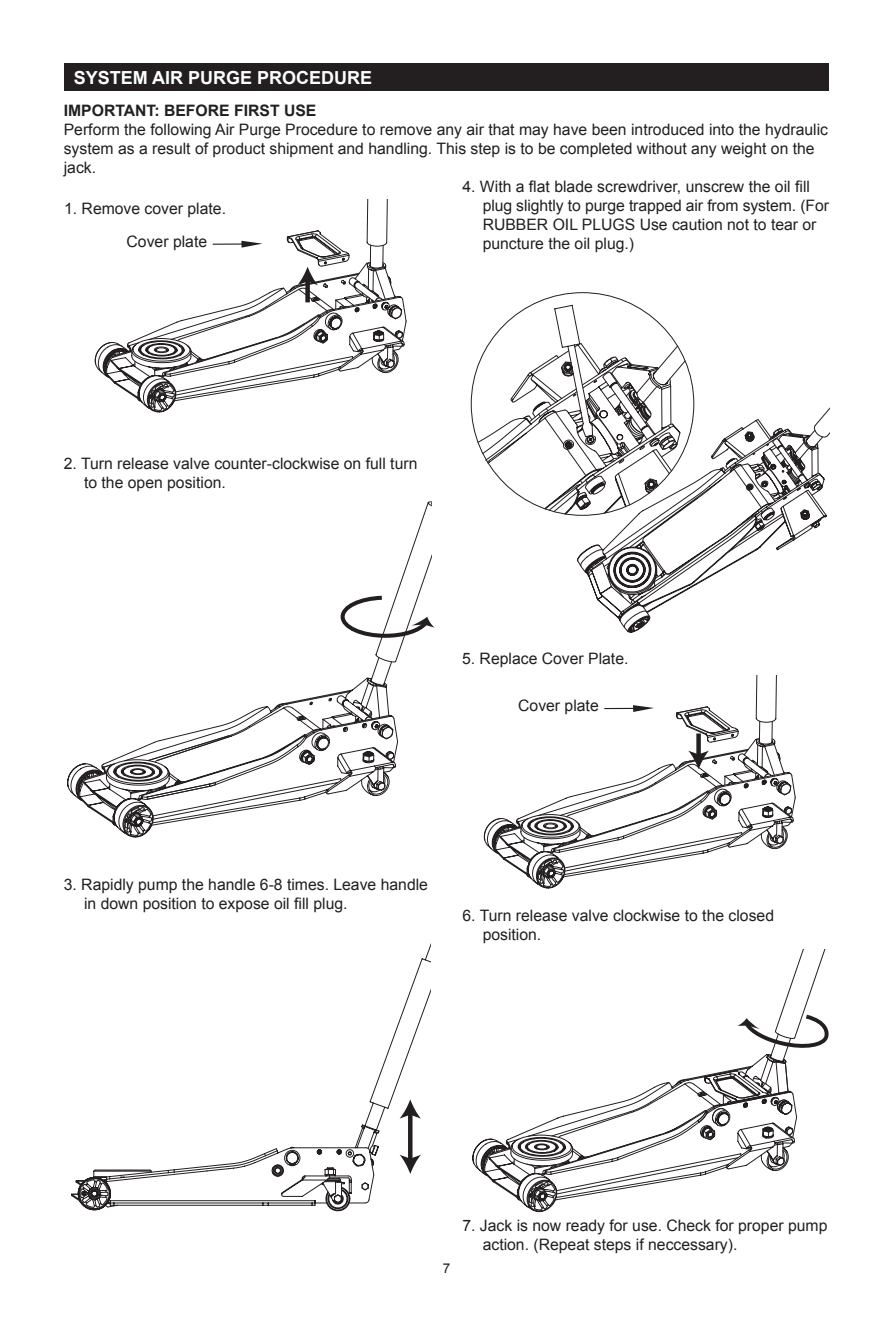
<style>
.page{position:relative;width:893px;height:1340px;background:#fff}
.page>*{position:absolute;margin:0;border:0;box-sizing:border-box;transform-origin:0 0}
.t1{font:700 18px "Arial";color:#fff}
.t2{font:15.75px/18.9px "Arial";color:#231f20}
.t3{font:700 15.75px "Arial";color:#231f20}
.t4{font:13.5px "Arial";color:#231f20}
</style>
<div class="page">
<div style="left:64px;top:64px;width:764px;height:27px;background:#231f20"></div>
<svg style="left:94px;top:342px;width:71px;height:71px"></svg>
<svg style="left:113px;top:199px;width:290px;height:212px"></svg>
<svg style="left:128px;top:337px;width:64px;height:32px"></svg>
<svg style="left:483px;top:818px;width:72px;height:71px"></svg>
<svg style="left:502px;top:675px;width:291px;height:212px"></svg>
<svg style="left:517px;top:813px;width:64px;height:32px"></svg>
<svg style="left:67px;top:763px;width:318px;height:75px"></svg>
<svg style="left:102px;top:502px;width:329px;height:290px"></svg>
<svg style="left:362px;top:946px;width:68px;height:228px"></svg>
<svg style="left:71px;top:1125px;width:308px;height:87px"></svg>
<svg style="left:477px;top:304px;width:351px;height:329px"></svg>
<svg style="left:472px;top:949px;width:357px;height:264px"></svg>
<svg style="left:489px;top:1053px;width:305px;height:157px"></svg>
<svg style="left:668px;top:1011px;width:159px;height:114px"></svg>
<p class="t1" style="left:74px;top:65px;width:300px">SYSTEM AIR PURGE PROCEDURE</p>
<p class="t3" style="left:64px;top:100px;width:254px">IMPORTANT: BEFORE FIRST USE</p>
<p class="t2" style="left:64px;top:120px;width:766px">Perform the following Air Purge Procedure to remove any air that may have been introduced into the hydraulic system as a result of product shipment and handling. This step is to be completed without any weight on the jack.</p>
<p class="t2" style="left:64px;top:199px;width:163px">1. Remove cover plate.</p>
<p class="t2" style="left:127px;top:232px;width:82px">Cover plate</p>
<p class="t2" style="left:483px;top:177px;width:348px;text-indent:-20px">4. With a flat blade screwdriver, unscrew the oil fill plug slightly to purge trapped air from system. (For RUBBER OIL PLUGS Use caution not to tear or puncture the oil plug.)</p>
<p class="t2" style="left:84px;top:454px;width:335px;text-indent:-20px">2. Turn release valve counter-clockwise on full turn to the open position.</p>
<p class="t2" style="left:462px;top:649px;width:168px">5. Replace Cover Plate.</p>
<p class="t2" style="left:518px;top:696px;width:82px">Cover plate</p>
<p class="t2" style="left:84px;top:875px;width:345px;text-indent:-20px">3. Rapidly pump the handle 6-8 times. Leave handle in down position to expose oil fill plug.</p>
<p class="t2" style="left:483px;top:906px;width:293px;text-indent:-20px">6. Turn release valve clockwise to the closed position.</p>
<p class="t4" style="left:443px;top:1259px;width:9px">7</p>
<p class="t2" style="left:483px;top:1215px;width:346px;text-indent:-20px">7. Jack is now ready for use. Check for proper pump action. (Repeat steps if neccessary).</p>
</div>
